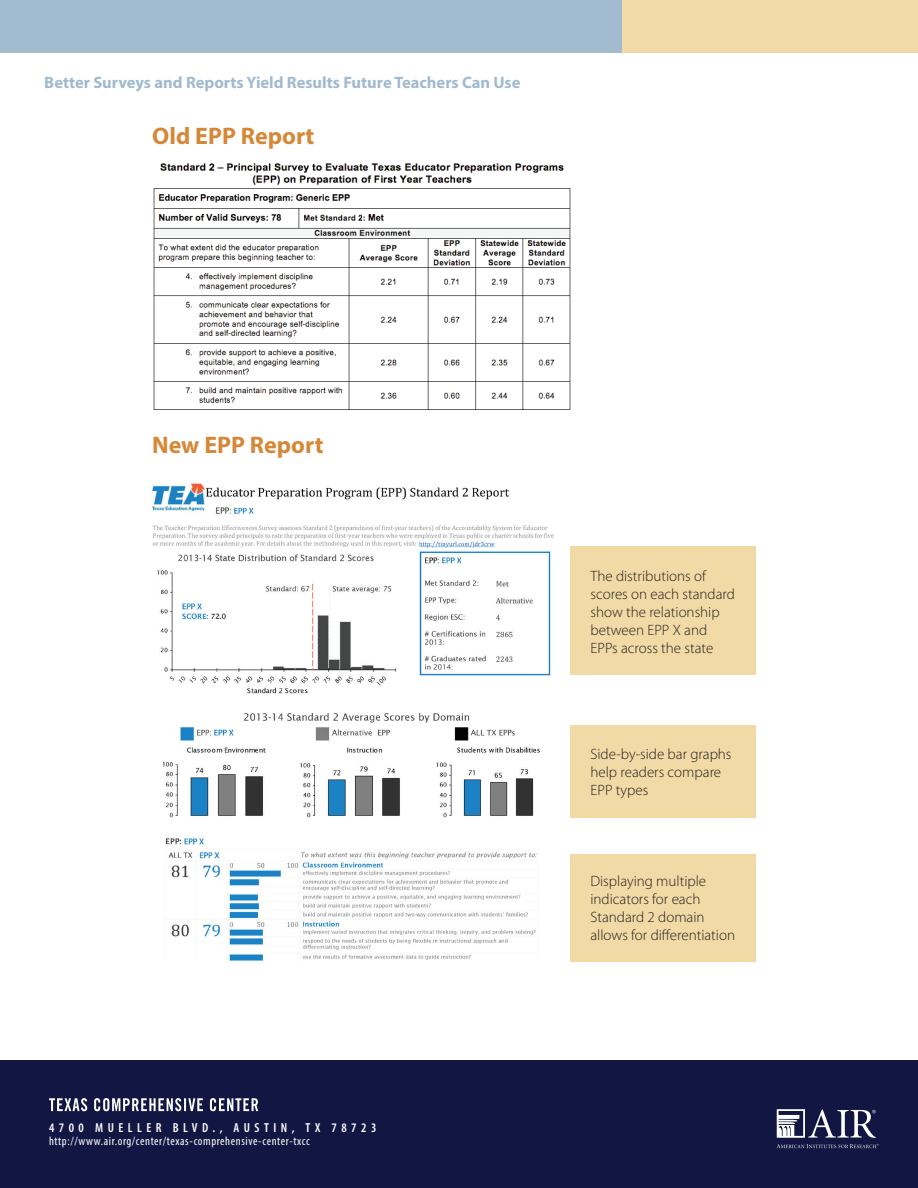
<style>
.page{position:relative;width:918px;height:1188px;background:#fff}
.page>*{position:absolute;margin:0;border:0;box-sizing:border-box;transform-origin:0 0}
.t1{font:700 24px "Myriad Pro";color:#d58838}
.t2{font:700 16.5px "Myriad Pro";color:#a2bace}
.t3{font:300 15px/18px "Myriad Pro";color:#231f20}
.t4{font:600 condensed 13.05px "Myriad Pro";letter-spacing:.345em;color:#fff}
.t5{font:condensed 12.15px "Myriad Pro";letter-spacing:.05em;color:#fff}
</style>
<div class="page">
<div style="left:0;top:1060px;width:918px;height:128px;background:#121642"></div>
<div style="left:0;top:0;width:622px;height:52px;background:#a2bbce"></div>
<div style="left:622px;top:0;width:296px;height:52px;background:#f2daa6"></div>
<svg style="left:777px;top:1109px;width:99px;height:29px"></svg>
<svg style="left:777px;top:1144px;width:102px;height:4px"></svg>
<svg style="left:49px;top:1098px;width:209px;height:13px"></svg>
<img style="left:153px;top:163px;width:418px;height:246px">
<img style="left:152px;top:483px;width:402px;height:478px">
<div style="left:570px;top:547px;width:186px;height:128px;background:#f2daa6"></div>
<div style="left:570px;top:854px;width:186px;height:107px;background:#f2daa6"></div>
<div style="left:570px;top:725px;width:186px;height:93px;background:#f2daa6"></div>
<p class="t2" style="left:44px;top:72px;width:478px">Better Surveys and Reports Yield Results Future Teachers Can Use</p>
<h1 class="t1" style="left:152px;top:120px;width:164px">Old EPP Report</h1>
<h1 class="t1" style="left:152px;top:430px;width:173px">New EPP Report</h1>
<p class="t4" style="left:49px;top:1120px;width:329px">4700 MUELLER BLVD., AUSTIN, TX 78723</p>
<p class="t5" style="left:49px;top:1134px;width:262px">http://www.air.org/center/texas-comprehensive-center-txcc</p>
<p class="t3" style="left:590px;top:566px;width:146px">The distributions of scores on each standard show the relationship between EPP X and<br>EPPs across the state</p>
<p class="t3" style="left:590px;top:745px;width:143px">Side-by-side bar graphs help readers compare<br>EPP types</p>
<p class="t3" style="left:590px;top:872px;width:146px">Displaying multiple indicators for each<br>Standard 2 domain allows for differentiation</p>
</div>
